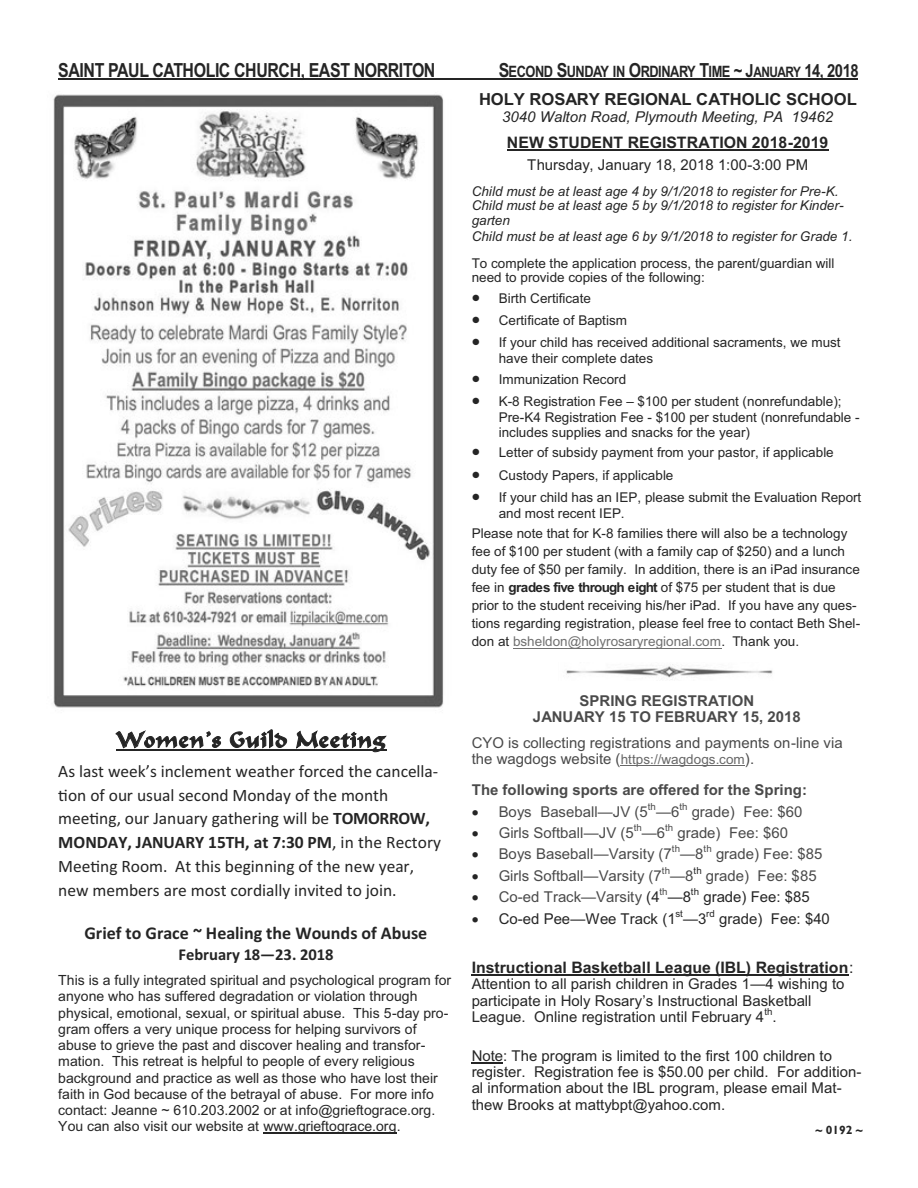
<style>
.page{position:relative;width:918px;height:1188px;background:#fff}
.page>*{position:absolute;margin:0;border:0;box-sizing:border-box;transform-origin:0 0}
.t1{font:21px "Harem Regular SWFTE";letter-spacing:.05em;color:#252525}
.t2{font:700 19.5px "Arial Narrow";letter-spacing:-.02em;color:#252525}
.t3{font:700 18px "Calibri";color:#252525}
.t4{font:17.55px "Calibri";color:#252525}
.t5{font:17.4px/23.9px "Calibri";color:#252525}
.t6{font:700 16.65px "Arial";letter-spacing:-.005em;color:#252525}
.t7{font:700 16.5px "Calibri";letter-spacing:-.005em;color:#252525}
.t8{font:700 15.9px "Arial";color:#252525}
.t9{font:700 15.6px "Arial Narrow";letter-spacing:-.03em;color:#252525}
.t10{font:15px/16.4px "Arial";color:#252525}
.t11{font:15px/16.4px "Arial";color:#4a4a4a}
.t12{font:700 15px/16.4px "Arial";color:#4a4a4a;text-align:center}
.t13{font:italic 15px "Arial";color:#252525}
.t14{font:14.1px/16.2px "Arial";letter-spacing:-.005em;color:#252525}
.t15{font:13.5px/18px "Arial";color:#252525}
.t16{font:italic 13.5px/14.7px "Arial";color:#252525}
.t17{font:700 12px "Gill Sans";color:#252525}
.t18{font:9.75px "Arial";color:#4a4a4a}
.t19{font:9.75px "Arial";letter-spacing:.02em;color:#252525}
.s1{font-size:19.5px}
.s2{font-size:18px}
.s3{font-size:14.4px}
.s4{font-weight:700}
.s5{color:#707070}
.s6{font-size:13.5px;color:#676767}
.s7{color:#252525}
.s8{font-weight:400}
</style>
<div class="page">
<hr style="left:58px;top:79px;width:800px;height:1px;background:#252525">
<img style="left:566px;top:664px;width:207px;height:16px">
<hr style="left:507px;top:149px;width:322px;height:2px;background:#252525">
<hr style="left:513px;top:648px;width:208px;height:1px;background:#707070">
<hr style="left:264px;top:1133px;width:133px;height:1px;background:#252525">
<img style="left:53px;top:94px;width:391px;height:614px">
<hr style="left:116px;top:749px;width:271px;height:1px;background:#252525">
<hr style="left:621px;top:765px;width:124px;height:1px;background:#676767">
<hr style="left:472px;top:975px;width:377px;height:1px;background:#252525">
<hr style="left:472px;top:1062px;width:31px;height:1px;background:#252525">
<h2 class="t2" style="left:58px;top:59px;width:379px">SAINT PAUL CATHOLIC CHURCH, EAST NORRITON</h2>
<p class="t9" style="left:499px;top:62px;width:361px"><span class="s1">S</span>ECOND <span class="s1">S</span>UNDAY IN <span class="s1">O</span>RDINARY <span class="s1">T</span>IME <span class="s2">~ J</span><span class="s3">ANUARY</span> <span class="s2">14, 2018</span></p>
<h1 class="t1" style="left:116px;top:733px;width:270px">Women’s Guild Meeting</h1>
<p class="t5" style="left:58px;top:761px;width:384px">As last week’s inclement weather forced the cancella--on of our usual second Monday of the month mee-ng, our January gathering will be <span class="s4">TOMORROW, MONDAY, JANUARY 15TH, at 7:30 PM</span>, in the Rectory Mee-ng Room. At this beginning of the new year,</p>
<p class="t4" style="left:58px;top:884px;width:340px">new members are most cordially invited to join.</p>
<h3 class="t3" style="left:84px;top:927px;width:344px">Grief to Grace ~ Healing the Wounds of Abuse</h3>
<p class="t7" style="left:179px;top:948px;width:157px">February 18—23. 2018</p>
<p class="t14" style="left:58px;top:973px;width:394px">This is a fully integrated spiritual and psychological program for anyone who has suffered degradation or violation through physical, emotional, sexual, or spiritual abuse. This 5-day pro&shy;gram offers a very unique process for helping survivors of abuse to grieve the past and discover healing and transfor&shy;mation. This retreat is helpful to people of every religious background and practice as well as those who have lost their faith in God because of the betrayal of abuse. For more info contact: Jeanne ~ 610.203.2002 or at info@grieftograce.org.<br>You can also visit our website at www.grieftograce.org.</p>
<p class="t6" style="left:479px;top:93px;width:379px">HOLY ROSARY REGIONAL CATHOLIC SCHOOL</p>
<p class="t13" style="left:502px;top:111px;width:332px">3040 Walton Road, Plymouth Meeting, PA 19462</p>
<p class="t8" style="left:507px;top:136px;width:323px">NEW STUDENT REGISTRATION 2018-2019</p>
<p class="t10" style="left:527px;top:159px;width:282px">Thursday, January 18, 2018 1:00-3:00 PM</p>
<p class="t16" style="left:472px;top:185px;width:374px">Child must be at least age 4 by 9/1/2018 to register for Pre-K.<br>Child must be at least age 5 by 9/1/2018 to register for Kinder&shy;garten</p>
<p class="t16" style="left:472px;top:230px;width:382px">Child must be at least age 6 by 9/1/2018 to register for Grade 1.</p>
<p class="t15" style="left:472px;top:257px;width:364px;line-height:14.7px">To complete the application process, the parent/guardian will need to provide copies of the following:</p>
<p class="t15" style="left:499px;top:289px;width:343px;line-height:22px">Birth Certificate<br>Certificate of Baptism<br>If your child has received additional sacraments, we must</p>
<p class="t15" style="left:499px;top:349px;width:344px;line-height:21.5px">have their complete dates<br>Immunization Record<br>K-8 Registration Fee – $100 per student (nonrefundable);</p>
<p class="t15" style="left:499px;top:411px;width:363px;line-height:14.5px">Pre-K4 Registration Fee - $100 per student (nonrefundable - includes supplies and snacks for the year)</p>
<p class="t15" style="left:499px;top:443px;width:364px;line-height:22px">Letter of subsidy payment from your pastor, if applicable<br>Custody Papers, if applicable<br>If your child has an IEP, please submit the Evaluation Report</p>
<p class="t15" style="left:472px;top:504px;width:377px;line-height:20.9px;text-indent:27px">and most recent IEP.<br>Please note that for K-8 families there will also be a technology</p>
<p class="t15" style="left:472px;top:544px;width:390px">fee of $100 per student (with a family cap of $250) and a lunch duty fee of $50 per family. In addition, there is an iPad insurance fee in <span class="s4">grades five through eight</span> of $75 per student that is due prior to the student receiving his/her iPad. If you have any ques&shy;tions regarding registration, please feel free to contact Beth Shel&shy;don at <span class="s5">bsheldon@holyrosaryregional.com</span>. Thank you.</p>
<p class="t12" style="left:533px;top:694px;width:270px">SPRING REGISTRATION<br>JANUARY 15 TO FEBRUARY 15, 2018</p>
<p class="t11" style="left:472px;top:736px;width:372px">CYO is collecting registrations and payments on-line via the wagdogs website (<span class="s6">https://wagdogs.com</span>).</p>
<p class="t12" style="left:472px;top:783px;width:337px">The following sports are offered for the Spring:</p>
<p class="t11" style="left:499px;top:805px;width:151px">Boys Baseball—JV (5</p>
<p class="t18" style="left:648px;top:803px;width:10px">th</p>
<p class="t11" style="left:656px;top:805px;width:25px">—6</p>
<p class="t18" style="left:679px;top:803px;width:10px">th</p>
<p class="t11" style="left:692px;top:805px;width:112px">grade) Fee: $60</p>
<p class="t11" style="left:499px;top:826px;width:136px">Girls Softball—JV (5</p>
<p class="t18" style="left:634px;top:824px;width:10px">th</p>
<p class="t11" style="left:642px;top:826px;width:25px">—6</p>
<p class="t18" style="left:665px;top:824px;width:10px">th</p>
<p class="t11" style="left:677px;top:826px;width:112px">grade) Fee: $60</p>
<p class="t11" style="left:499px;top:847px;width:175px">Boys Baseball—Varsity (7</p>
<p class="t18" style="left:672px;top:845px;width:10px">th</p>
<p class="t11" style="left:680px;top:847px;width:25px">—8</p>
<p class="t18" style="left:704px;top:845px;width:10px">th</p>
<p class="t11" style="left:716px;top:847px;width:108px">grade) Fee: $85</p>
<p class="t11" style="left:499px;top:869px;width:165px">Girls Softball—Varsity (7</p>
<p class="t18" style="left:662px;top:867px;width:10px">th</p>
<p class="t11" style="left:670px;top:869px;width:25px">—8</p>
<p class="t19" style="left:694px;top:867px;width:10px">th</p>
<p class="t11" style="left:706px;top:869px;width:112px">grade) Fee: $85</p>
<p class="t11" style="left:499px;top:890px;width:162px">Co-ed Track—Varsity <span class="s7">(4</span></p>
<p class="t18" style="left:660px;top:888px;width:10px">th</p>
<p class="t10" style="left:668px;top:890px;width:25px">—8</p>
<p class="t19" style="left:691px;top:888px;width:10px">th</p>
<p class="t10" style="left:703px;top:890px;width:108px">grade) Fee: $85</p>
<p class="t10" style="left:499px;top:912px;width:178px">Co-ed Pee—Wee Track (1</p>
<p class="t19" style="left:676px;top:910px;width:9px">st</p>
<p class="t10" style="left:683px;top:912px;width:25px">—3</p>
<p class="t19" style="left:706px;top:910px;width:10px">rd</p>
<p class="t10" style="left:719px;top:912px;width:112px">grade) Fee: $40</p>
<p class="t8" style="left:472px;top:962px;width:383px">Instructional Basketball League (IBL) Registration<span class="s8">:</span></p>
<p class="t10" style="left:472px;top:977px;width:374px">Attention to all parish children in Grades 1—4 wishing to participate in Holy Rosary’s Instructional Basketball<br>League. Online registration until February 4</p>
<p class="t19" style="left:764px;top:1008px;width:10px">th</p>
<p class="t10" style="left:773px;top:1010px;width:6px">.</p>
<p class="t10" style="left:472px;top:1049px;width:391px">Note: The program is limited to the first 100 children to register. Registration fee is $50.00 per child. For addition&shy;al information about the IBL program, please email Mat&shy;thew Brooks at mattybpt@yahoo.com.</p>
<p class="t17" style="left:815px;top:1123px;width:49px">~ 0192 ~</p>
</div>
